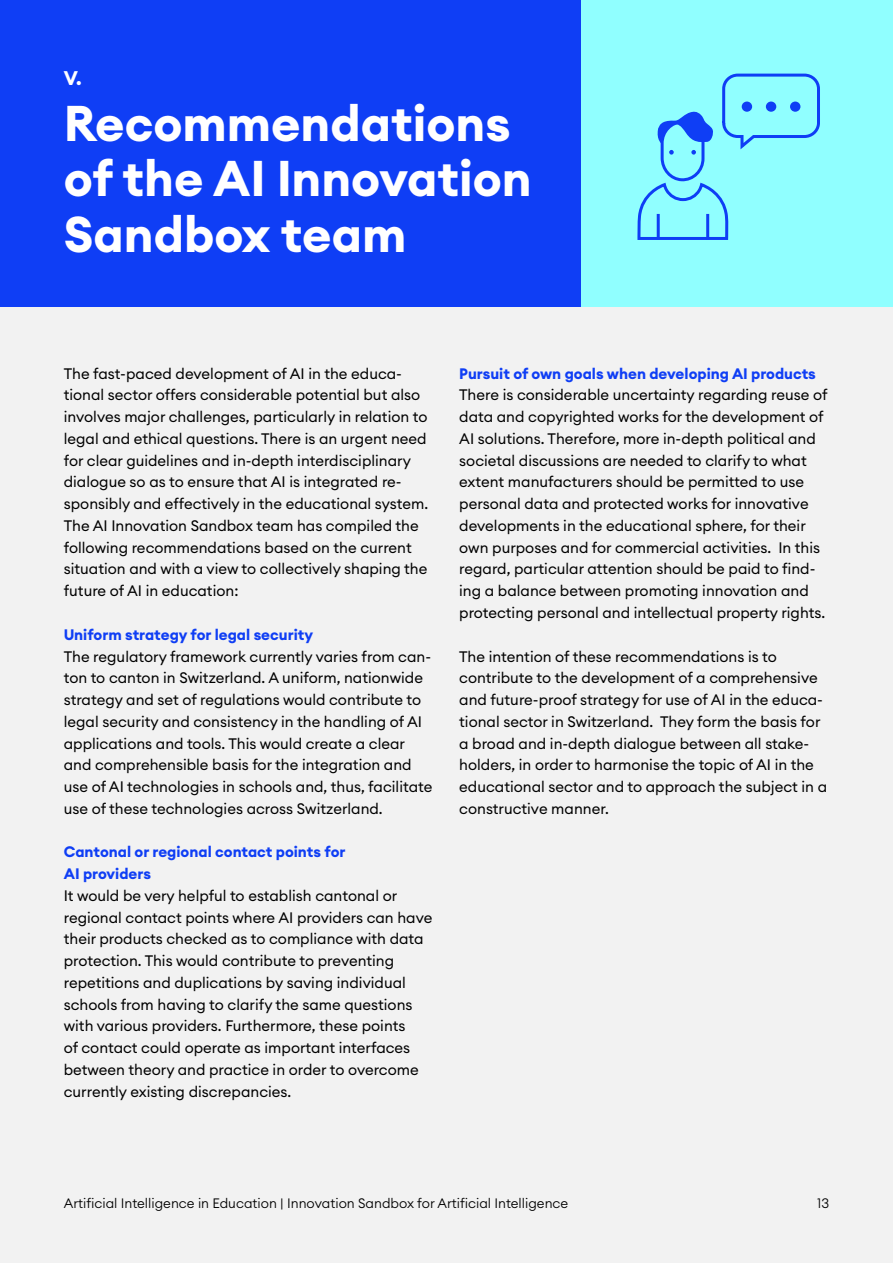
<style>
.page{position:relative;width:893px;height:1263px;background:#fff}
.page>*{position:absolute;margin:0;border:0;box-sizing:border-box;transform-origin:0 0}
.t1{font:700 49.5px/55.5px "Euclid Circular A";color:#fff}
.t2{font:700 19.5px "Euclid Circular A";color:#fff}
.t3{font:15px/21.8px "Euclid Circular A";color:#000}
.t4{font:700 15px/21.8px "Euclid Circular A";color:#0f3ef5}
.t5{font:300 13.5px "Euclid Circular A";color:#000}
</style>
<div class="page">
<div style="left:0;top:307px;width:893px;height:956px;background:#f2f2f2"></div>
<div style="left:580px;top:0;width:313px;height:307px;background:#90ffff"></div>
<div style="left:0;top:0;width:580px;height:307px;background:#0f3ef5"></div>
<svg style="left:637px;top:73px;width:183px;height:167px"></svg>
<div style="left:766px;top:102px;width:10px;height:10px;background:#0f3ef5;border-radius:50%"></div>
<div style="left:790px;top:102px;width:10px;height:10px;background:#0f3ef5;border-radius:50%"></div>
<div style="left:742px;top:102px;width:10px;height:10px;background:#0f3ef5;border-radius:50%"></div>
<h2 class="t2" style="left:64px;top:66px;width:20px">V.</h2>
<h1 class="t1" style="left:64px;top:96px;width:469px">Recommendations of the AI Innovation<br>Sandbox team</h1>
<p class="t3" style="left:64px;top:362px;width:366px">The fast-paced development of AI in the educa&shy;tional sector offers considerable potential but also involves major challenges, particularly in relation to legal and ethical questions. There is an urgent need for clear guidelines and in-depth interdisciplinary dialogue so as to ensure that AI is integrated re&shy;sponsibly and effectively in the educational system.<br>The AI Innovation Sandbox team has compiled the following recommendations based on the current situation and with a view to collectively shaping the future of AI in education:</p>
<p class="t4" style="left:64px;top:624px;width:251px">Uniform strategy for legal security</p>
<p class="t3" style="left:64px;top:645px;width:370px">The regulatory framework currently varies from can&shy;ton to canton in Switzerland. A uniform, nationwide strategy and set of regulations would contribute to legal security and consistency in the handling of AI applications and tools. This would create a clear and comprehensible basis for the integration and use of AI technologies in schools and, thus, facilitate use of these technologies across Switzerland.</p>
<p class="t4" style="left:64px;top:841px;width:283px">Cantonal or regional contact points for<br>AI providers</p>
<p class="t3" style="left:64px;top:884px;width:370px">It would be very helpful to establish cantonal or regional contact points where AI providers can have their products checked as to compliance with data protection. This would contribute to preventing repetitions and duplications by saving individual schools from having to clarify the same questions with various providers. Furthermore, these points<br>of contact could operate as important interfaces between theory and practice in order to overcome currently existing discrepancies.</p>
<p class="t4" style="left:459px;top:363px;width:358px">Pursuit of own goals when developing AI products</p>
<p class="t3" style="left:459px;top:384px;width:370px">There is considerable uncertainty regarding reuse of data and copyrighted works for the development of AI solutions. Therefore, more in-depth political and societal discussions are needed to clarify to what extent manufacturers should be permitted to use personal data and protected works for innovative developments in the educational sphere, for their own purposes and for commercial activities. In this regard, particular attention should be paid to find&shy;ing a balance between promoting innovation and protecting personal and intellectual property rights.</p>
<p class="t3" style="left:459px;top:645px;width:369px">The intention of these recommendations is to contribute to the development of a comprehensive and future-proof strategy for use of AI in the educa&shy;tional sector in Switzerland. They form the basis for a broad and in-depth dialogue between all stake&shy;holders, in order to harmonise the topic of AI in the educational sector and to approach the subject in a constructive manner.</p>
<p class="t5" style="left:64px;top:1194px;width:506px">Artificial Intelligence in Education | Innovation Sandbox for Artificial Intelligence</p>
<p class="t5" style="left:817px;top:1194px;width:14px">13</p>
</div>
